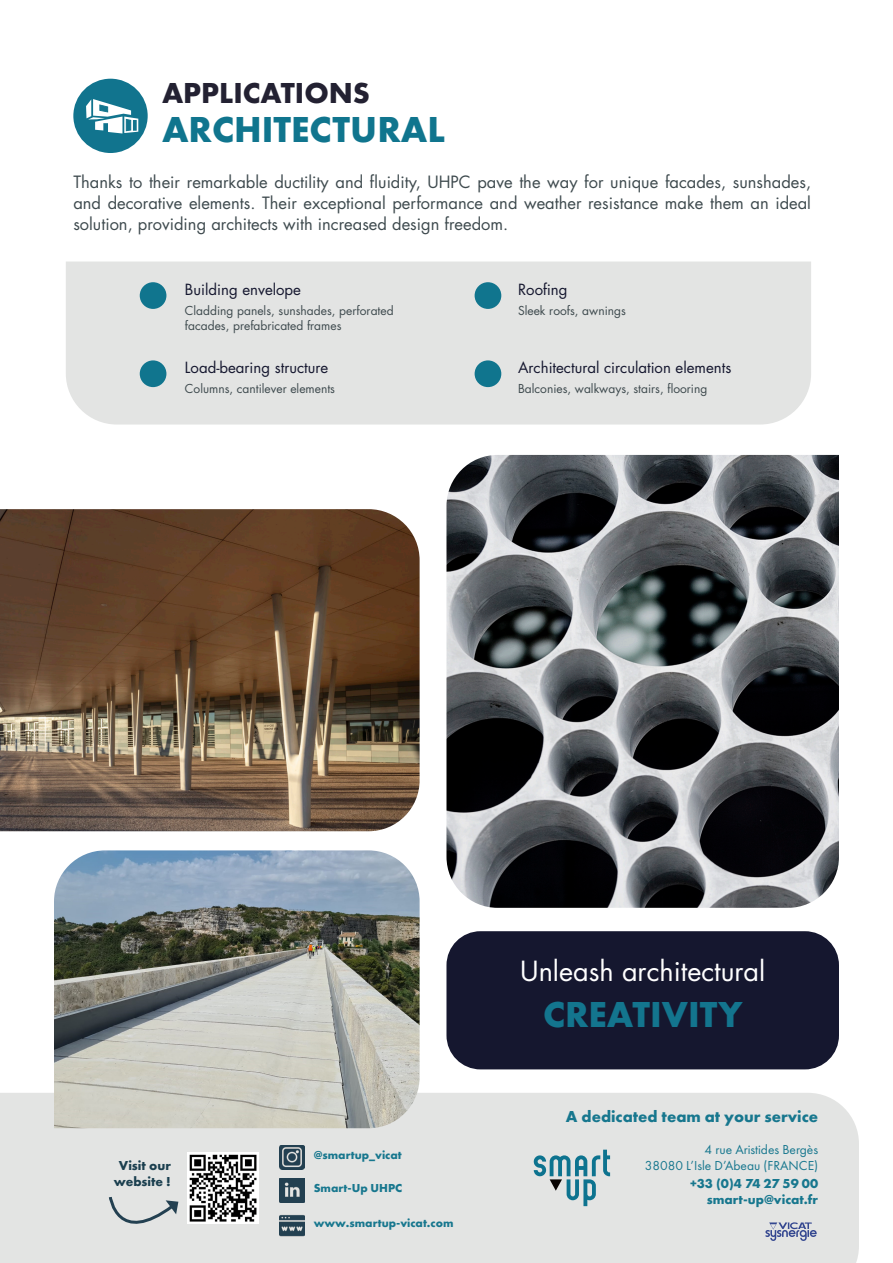
<style>
.page{position:relative;width:893px;height:1263px;background:#fff}
.page>*{position:absolute;margin:0;border:0;box-sizing:border-box;transform-origin:0 0}
.t1{font:700 37.5px "Futura PT";color:#10758e}
.t2{font:700 37.5px "Futura PT";color:#13758e}
.t3{font:700 30px "Futura PT";color:#232132}
.t4{font:27px "Futura Std";color:#fff}
.t5{font:16.5px/21px "Futura Std";color:#3e4a4e;text-align:justify}
.t6{font:700 16.5px "Futura PT";color:#17778e}
.t7{font:15px "Futura Std";color:#15172f}
.t8{font:13.5px "Futura PT";color:#17778e}
.t9{font:700 13.5px/16.2px "Futura PT";color:#17778e;text-align:right}
.t10{font:700 13.5px "Futura PT";color:#1b3f4f}
.t11{font:12px/15px "Futura Std";color:#3e4a4e}
.t12{font:700 12px "Futura PT";color:#17778e}
</style>
<div class="page">
<div style="left:66px;top:261px;width:745px;height:163px;background:#e3e4e3"></div>
<div style="left:140px;top:282px;width:26px;height:27px;background:#10758e;border-radius:50%"></div>
<div style="left:140px;top:360px;width:26px;height:27px;background:#10758e;border-radius:50%"></div>
<div style="left:475px;top:282px;width:26px;height:27px;background:#10758e;border-radius:50%"></div>
<div style="left:475px;top:360px;width:26px;height:27px;background:#10758e;border-radius:50%"></div>
<div style="left:0;top:1093px;width:859px;height:170px;background:#e3e4e3"></div>
<div style="left:446px;top:931px;width:393px;height:138px;background:#15172f;border-radius:34px"></div>
<img style="left:0;top:509px;width:420px;height:322px">
<img style="left:446px;top:455px;width:393px;height:453px">
<img style="left:54px;top:850px;width:366px;height:278px">
<img style="left:187px;top:1152px;width:72px;height:72px">
<img style="left:280px;top:1145px;width:24px;height:24px">
<img style="left:280px;top:1178px;width:24px;height:24px">
<svg style="left:765px;top:1222px;width:52px;height:19px"></svg>
<svg style="left:107px;top:1194px;width:71px;height:53px;background:#d2d6d6"></svg>
<img style="left:280px;top:1213px;width:24px;height:24px">
<div style="left:73px;top:79px;width:75px;height:74px;background:#11748e;border-radius:50%"></div>
<svg style="left:86px;top:99px;width:52px;height:34px"></svg>
<svg style="left:534px;top:1150px;width:76px;height:56px;background:#a4c0c7"></svg>
<p class="t3" style="left:162px;top:74px;width:210px">APPLICATIONS</p>
<p class="t1" style="left:162px;top:105px;width:285px">ARCHITECTURAL</p>
<p class="t5" style="left:73px;top:172px;width:739px">Thanks to their remarkable ductility and fluidity, UHPC pave the way for unique facades, sunshades, and decorative elements. Their exceptional performance and weather resistance make them an ideal solution, providing architects with increased design freedom.</p>
<p class="t7" style="left:185px;top:279px;width:118px">Building envelope</p>
<p class="t11" style="left:185px;top:303px;width:210px">Cladding panels, sunshades, perforated facades, prefabricated frames</p>
<p class="t7" style="left:185px;top:358px;width:145px">Load-bearing structure</p>
<p class="t11" style="left:185px;top:381px;width:152px">Columns, cantilever elements</p>
<p class="t7" style="left:518px;top:279px;width:51px">Roofing</p>
<p class="t11" style="left:518px;top:303px;width:109px">Sleek roofs, awnings</p>
<p class="t7" style="left:518px;top:358px;width:215px">Architectural circulation elements</p>
<p class="t11" style="left:518px;top:381px;width:191px">Balconies, walkways, stairs, flooring</p>
<p class="t10" style="left:119px;top:1157px;width:54px">Visit our</p>
<p class="t10" style="left:114px;top:1173px;width:59px">website !</p>
<p class="t12" style="left:314px;top:1147px;width:90px">@smartup_vicat</p>
<p class="t12" style="left:314px;top:1181px;width:90px">Smart-Up UHPC</p>
<p class="t12" style="left:314px;top:1215px;width:141px">www.smartup-vicat.com</p>
<p class="t4" style="left:520px;top:953px;width:247px">Unleash architectural</p>
<p class="t2" style="left:543px;top:990px;width:201px">CREATIVITY</p>
<p class="t6" style="left:566px;top:1106px;width:254px">A dedicated team at your service</p>
<p class="t8" style="left:705px;top:1141px;width:115px">4 rue Aristides Bergès</p>
<p class="t8" style="left:645px;top:1158px;width:175px">38080 L’Isle D’Abeau (FRANCE)</p>
<p class="t9" style="left:690px;top:1175px;width:130px">+33 (0)4 74 27 59 00 smart-up@vicat.fr</p>
</div>
